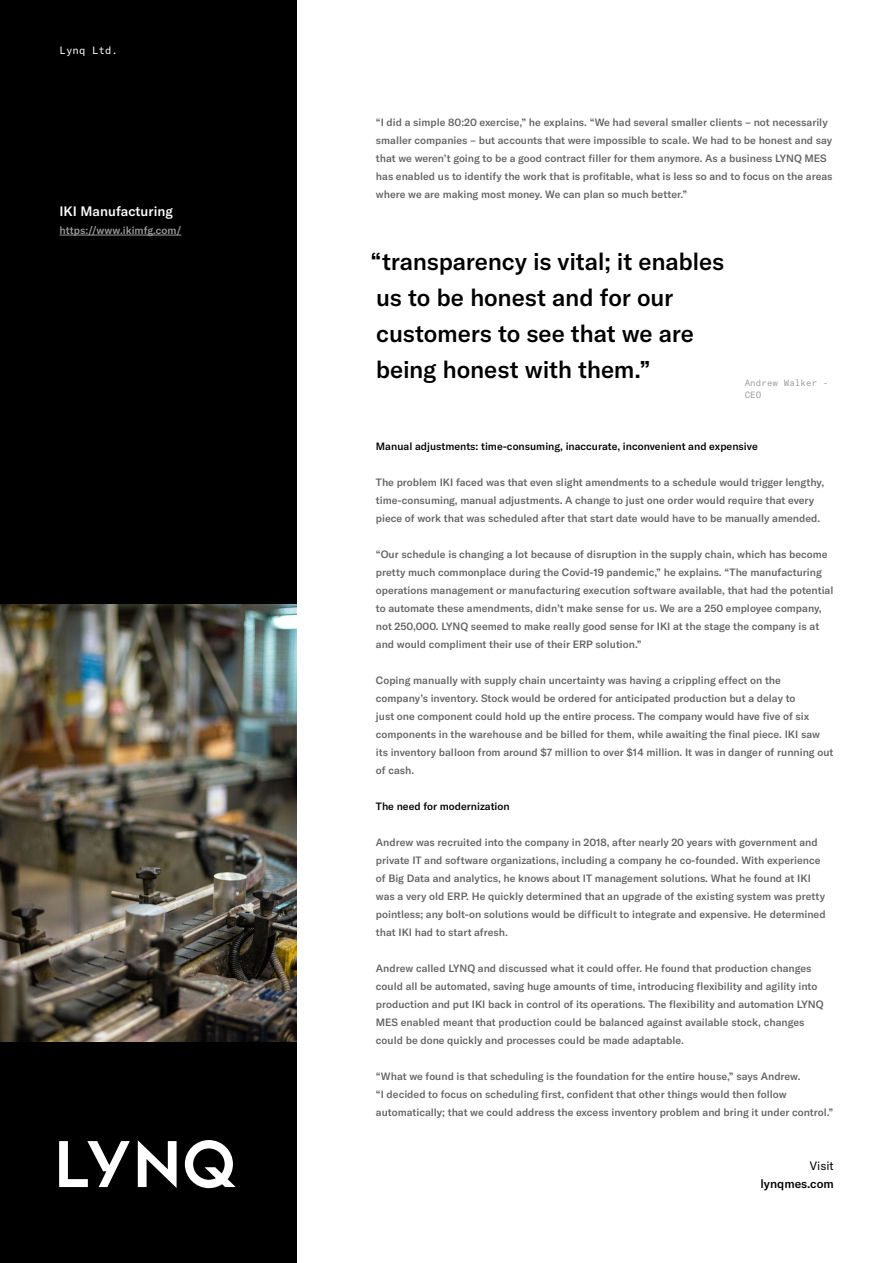
<style>
.page{position:relative;width:893px;height:1263px;background:#fff}
.page>*{position:absolute;margin:0;border:0;box-sizing:border-box;transform-origin:0 0}
.t1{font:500 24px/36px "GT America";letter-spacing:-.01em;color:#000}
.t2{font:500 13.5px "GT America";color:#fff}
.t3{font:500 12px "GT America";color:#000}
.t4{font:12px "GT America";color:#000}
.t5{font:500 10.5px/18px "GT America";color:#646363}
.t6{font:500 10.5px "GT America";color:#000}
.t7{font:500 10.5px "GT America";color:#9d9d9c}
.t8{font:10.5px "GT America Mono";color:#fff}
.t9{font:9px/12px "GT America Mono";color:#9d9d9c}
</style>
<div class="page">
<div style="left:0;top:0;width:297px;height:1263px;background:#000"></div>
<svg style="left:185px;top:1140px;width:51px;height:48px"></svg>
<svg style="left:138px;top:1140px;width:39px;height:48px"></svg>
<svg style="left:59px;top:1141px;width:71px;height:46px"></svg>
<img style="left:0;top:604px;width:297px;height:438px">
<hr style="left:60px;top:235px;width:121px;height:1px;background:#9d9d9c">
<p class="t8" style="left:60px;top:44px;width:60px">Lynq Ltd.</p>
<p class="t2" style="left:60px;top:203px;width:115px">IKI Manufacturing</p>
<p class="t7" style="left:60px;top:224px;width:123px">https://www.ikimfg.com/</p>
<p class="t5" style="left:376px;top:113px;width:458px">“I did a simple 80:20 exercise,” he explains. “We had several smaller clients – not necessarily smaller companies – but accounts that were impossible to scale. We had to be honest and say that we weren’t going to be a good contract filler for them anymore. As a business LYNQ MES has enabled us to identify the work that is profitable, what is less so and to focus on the areas where we are making most money. We can plan so much better.”</p>
<h1 class="t1" style="left:370px;top:243px;width:355px">“transparency is vital; it enables us to be honest and for our customers to see that we are being honest with them.”</h1>
<p class="t9" style="left:745px;top:376px;width:85px">Andrew Walker -<br>CEO</p>
<p class="t6" style="left:376px;top:440px;width:383px">Manual adjustments: time-consuming, inaccurate, inconvenient and expensive</p>
<p class="t5" style="left:376px;top:473px;width:450px">The problem IKI faced was that even slight amendments to a schedule would trigger lengthy, time-consuming, manual adjustments. A change to just one order would require that every piece of work that was scheduled after that start date would have to be manually amended.</p>
<p class="t5" style="left:376px;top:545px;width:459px">“Our schedule is changing a lot because of disruption in the supply chain, which has become pretty much commonplace during the Covid-19 pandemic,” he explains. “The manufacturing operations management or manufacturing execution software available, that had the potential to automate these amendments, didn’t make sense for us. We are a 250 employee company, not 250,000. LYNQ seemed to make really good sense for IKI at the stage the company is at and would compliment their use of their ERP solution.”</p>
<p class="t5" style="left:376px;top:671px;width:459px">Coping manually with supply chain uncertainty was having a crippling effect on the company’s inventory. Stock would be ordered for anticipated production but a delay to<br>just one component could hold up the entire process. The company would have five of six components in the warehouse and be billed for them, while awaiting the final piece. IKI saw its inventory balloon from around $7 million to over $14 million. It was in danger of running out of cash.</p>
<p class="t6" style="left:376px;top:800px;width:135px">The need for modernization</p>
<p class="t5" style="left:376px;top:833px;width:451px">Andrew was recruited into the company in 2018, after nearly 20 years with government and private IT and software organizations, including a company he co-founded. With experience of Big Data and analytics, he knows about IT management solutions. What he found at IKI was a very old ERP. He quickly determined that an upgrade of the existing system was pretty pointless; any bolt-on solutions would be difficult to integrate and expensive. He determined that IKI had to start afresh.</p>
<p class="t5" style="left:376px;top:959px;width:449px">Andrew called LYNQ and discussed what it could offer. He found that production changes could all be automated, saving huge amounts of time, introducing flexibility and agility into production and put IKI back in control of its operations. The flexibility and automation LYNQ MES enabled meant that production could be balanced against available stock, changes could be done quickly and processes could be made adaptable.</p>
<p class="t5" style="left:376px;top:1067px;width:459px">“What we found is that scheduling is the foundation for the entire house,” says Andrew.<br>“I decided to focus on scheduling first, confident that other things would then follow automatically; that we could address the excess inventory problem and bring it under control.”</p>
<p class="t4" style="left:810px;top:1159px;width:25px">Visit</p>
<p class="t3" style="left:760px;top:1176px;width:75px">lynqmes.com</p>
</div>
